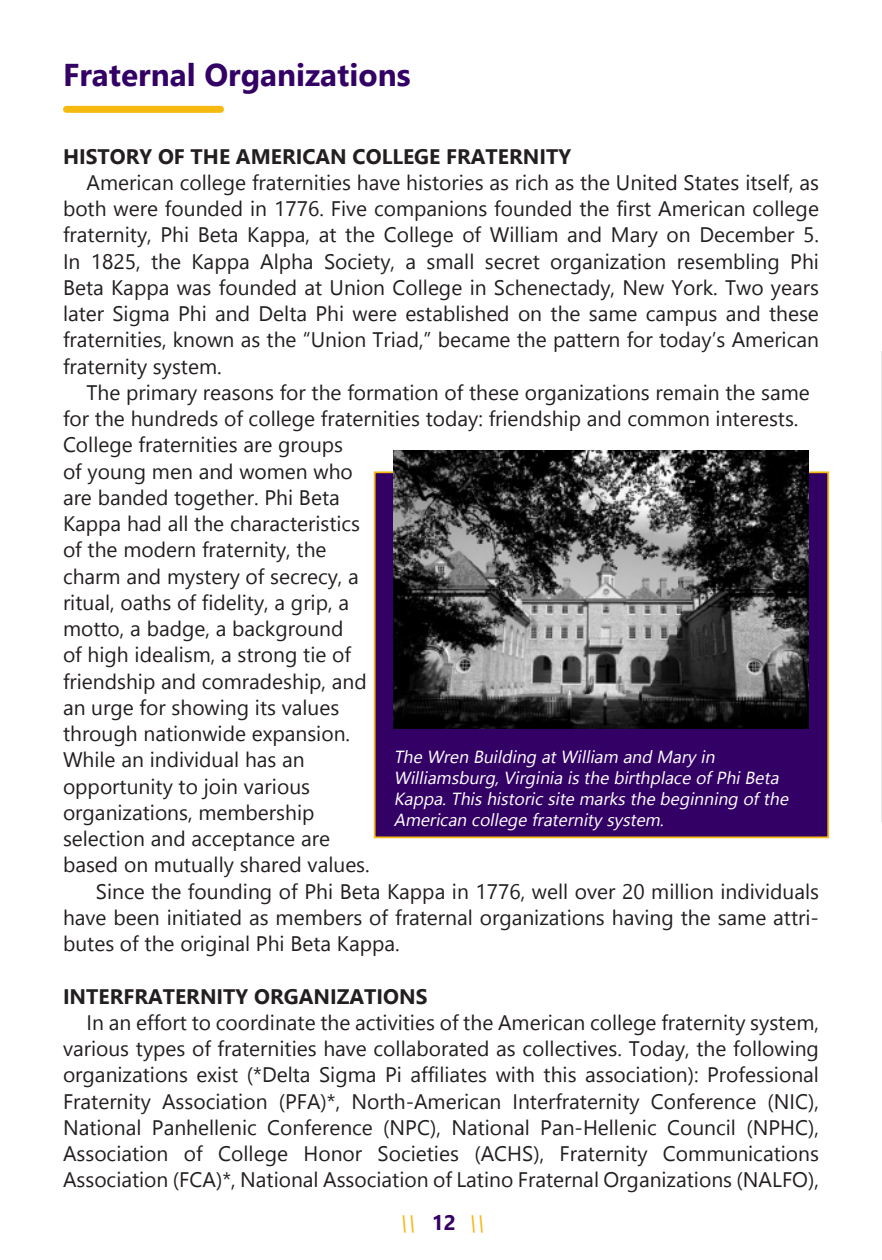
<style>
.page{position:relative;width:882px;height:1260px;background:#fff}
.page>*{position:absolute;margin:0;border:0;box-sizing:border-box;transform-origin:0 0}
.t1{font:700 31.5px "Nirmala UI";color:#306}
.t2{font:21px/26.2px "Nirmala UI";color:#231f20;text-align:justify}
.t3{font:700 21px "Nirmala UI";color:#231f20}
.t4{font:italic 21px "Nirmala UI";color:#f6b818}
.t5{font:italic 17.5px/21px "Nirmala UI";color:#fff}
.s1{font-weight:700;font-style:normal;color:#306}
</style>
<div class="page">
<hr style="left:881px;top:351px;width:1px;height:471px;background:#e6e7e9">
<div style="left:374px;top:471px;width:455px;height:367px;background:#306;border:2px solid #f7b910"></div>
<img style="left:393px;top:450px;width:416px;height:278px">
<div style="left:66px;top:106px;width:154px;height:7px;background:#f5b910"></div>
<p class="t1" style="left:63px;top:49px;width:349px">Fraternal Organizations</p>
<p class="t3" style="left:63px;top:139px;width:510px">HISTORY OF THE AMERICAN COLLEGE FRATERNITY</p>
<p class="t2" style="left:63px;top:168px;width:758px;text-indent:24px">American college fraternities have histories as rich as the United States itself, as both were founded in 1776. Five companions founded the first American college fraternity, Phi Beta Kappa, at the College of William and Mary on December 5.<br>In 1825, the Kappa Alpha Society, a small secret organization resembling Phi Beta Kappa was founded at Union College in Schenectady, New York. Two years later Sigma Phi and Delta Phi were established on the same campus and these fraternities, known as the “Union Triad,” became the pattern for today’s American fraternity system.</p>
<p class="t2" style="left:63px;top:378px;width:748px;text-align:left;text-indent:24px">The primary reasons for the formation of these organizations remain the same for the hundreds of college fraternities today: friendship and common interests.<br>College fraternities are groups<br>of young men and women who<br>are banded together. Phi Beta<br>Kappa had all the characteristics<br>of the modern fraternity, the<br>charm and mystery of secrecy, a<br>ritual, oaths of fidelity, a grip, a<br>motto, a badge, a background<br>of high idealism, a strong tie of<br>friendship and comradeship, and<br>an urge for showing its values<br>through nationwide expansion.<br>While an individual has an<br>opportunity to join various<br>organizations, membership<br>selection and acceptance are<br>based on mutually shared values.</p>
<p class="t2" style="left:63px;top:877px;width:758px;text-indent:33px">Since the founding of Phi Beta Kappa in 1776, well over 20 million individuals have been initiated as members of fraternal organizations having the same attri&shy;butes of the original Phi Beta Kappa.</p>
<p class="t3" style="left:63px;top:979px;width:366px">INTERFRATERNITY ORGANIZATIONS</p>
<p class="t2" style="left:63px;top:1008px;width:758px;text-indent:24px">In an effort to coordinate the activities of the American college fraternity system, various types of fraternities have collaborated as collectives. Today, the following organizations exist (*Delta Sigma Pi affiliates with this association): Professional Fraternity Association (PFA)*, North-American Interfraternity Conference (NIC), National Panhellenic Conference (NPC), National Pan-Hellenic Council (NPHC), Association of College Honor Societies (ACHS), Fraternity Communications Association (FCA)*, National Association of Latino Fraternal Organizations (NALFO),</p>
<p class="t5" style="left:394px;top:746px;width:401px">The Wren Building atWilliam and Maryin Williamsburg,Virginia isthe birthplace ofPhiBeta Kappa.Thishistoricsite marksthe beginning ofthe American college fraternitysystem.</p>
<p class="t4" style="left:399px;top:1205px;width:96px">\\ <span class="s1">1 2</span> \\</p>
</div>
